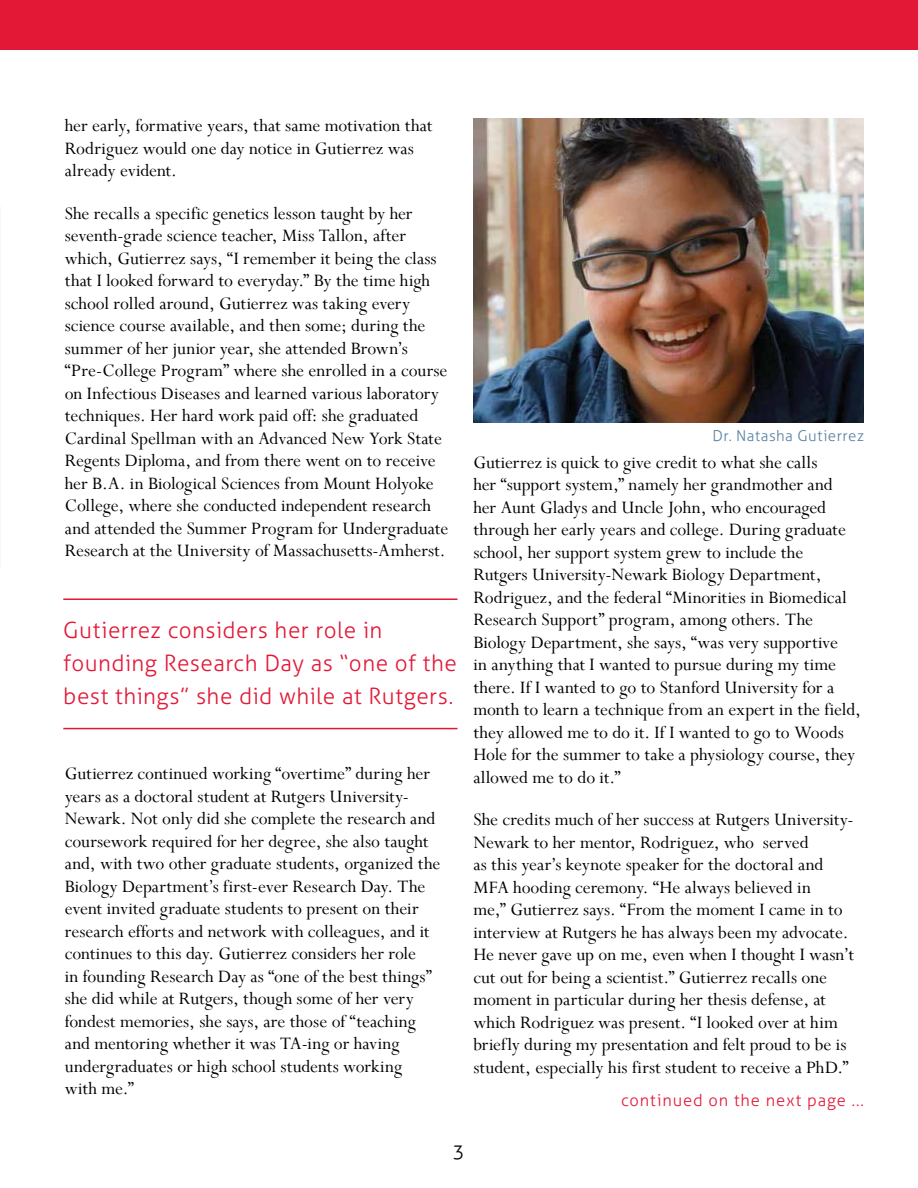
<style>
.page{position:relative;width:918px;height:1188px;background:#fff}
.page>*{position:absolute;margin:0;border:0;box-sizing:border-box;transform-origin:0 0}
.t1{font:300 22.5px/33px "Aller";letter-spacing:.02em;color:#e31837}
.t2{font:19.5px/22.5px "Perpetua";color:#000}
.t3{font:300 19.5px "Aller";color:#000}
.t4{font:300 16.5px "Aller";letter-spacing:.055em;color:#e31837}
.t5{font:300 15px "Aller";letter-spacing:.03em;color:#5981a2}
</style>
<div class="page">
<div style="left:0;top:0;width:918px;height:50px;background:#e31837"></div>
<img style="left:473px;top:119px;width:391px;height:304px">
<hr style="left:63px;top:598px;width:394px;height:2px;background:#e31837">
<hr style="left:63px;top:728px;width:394px;height:1px;background:#e31837">
<p class="t2" style="left:65px;top:114px;width:369px">her early, formative years, that same motivation that<br>Rodriguez would one day notice in Gutierrez was already evident.</p>
<p class="t2" style="left:65px;top:202px;width:385px">She recalls a specific genetics lesson taught by her seventh-grade science teacher, Miss Tallon, after which, Gutierrez says, “I remember it being the class that I looked forward to everyday.” By the time high school rolled around, Gutierrez was taking every science course available, and then some; during the summer of her junior year, she attended Brown’s “Pre-College Program” where she enrolled in a course on Infectious Diseases and learned various laboratory techniques. Her hard work paid off: she graduated Cardinal Spellman with an Advanced New York State Regents Diploma, and from there went on to receive her B.A. in Biological Sciences from Mount Holyoke College, where she conducted independent research and attended the Summer Program for Undergraduate Research at the University of Massachusetts-Amherst.</p>
<p class="t1" style="left:63px;top:614px;width:395px">Gutierrez considers her role in founding Research Day as “one of the best things” she did while at Rutgers.</p>
<p class="t2" style="left:65px;top:762px;width:377px">Gutierrez continued working “overtime” during her years as a doctoral student at Rutgers University-Newark. Not only did she complete the research and coursework required for her degree, she also taught and, with two other graduate students, organized the Biology Department’s first-ever Research Day. The event invited graduate students to present on their research efforts and network with colleagues, and it continues to this day. Gutierrez considers her role<br>in founding Research Day as “one of the best things” she did while at Rutgers, though some of her very fondest memories, she says, are those of “teaching and mentoring whether it was TA-ing or having undergraduates or high school students working<br>with me.”</p>
<p class="t5" style="left:712px;top:427px;width:153px">Dr. Natasha Gutierrez</p>
<p class="t2" style="left:473px;top:450px;width:389px">Gutierrez is quick to give credit to what she calls<br>her “support system,” namely her grandmother and<br>her Aunt Gladys and Uncle John, who encouraged through her early years and college. During graduate school, her support system grew to include the Rutgers University-Newark Biology Department, Rodriguez, and the federal “Minorities in Biomedical Research Support” program, among others. The Biology Department, she says, “was very supportive<br>in anything that I wanted to pursue during my time there. If I wanted to go to Stanford University for a month to learn a technique from an expert in the field, they allowed me to do it. If I wanted to go to Woods Hole for the summer to take a physiology course, they allowed me to do it.”</p>
<p class="t2" style="left:473px;top:808px;width:382px">She credits much of her success at Rutgers University-Newark to her mentor, Rodriguez, who served<br>as this year’s keynote speaker for the doctoral and MFA hooding ceremony. “He always believed in<br>me,” Gutierrez says. “From the moment I came in to interview at Rutgers he has always been my advocate.<br>He never gave up on me, even when I thought I wasn’t cut out for being a scientist.” Gutierrez recalls one moment in particular during her thesis defense, at which Rodriguez was present. “I looked over at him briefly during my presentation and felt proud to be is student, especially his first student to receive a PhD.”</p>
<p class="t4" style="left:621px;top:1090px;width:244px">continued on the next page ...</p>
<p class="t3" style="left:453px;top:1139px;width:13px">3</p>
</div>
